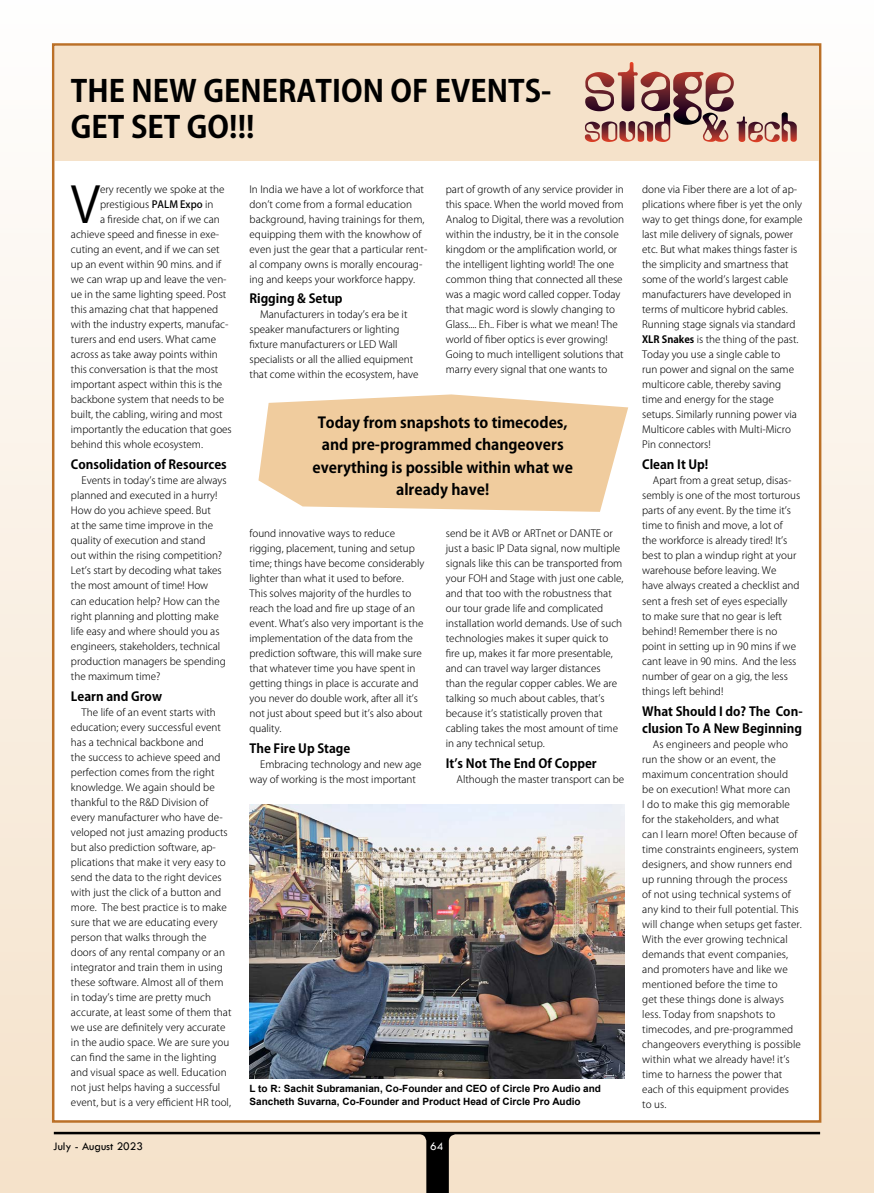
<style>
.page{position:relative;width:874px;height:1193px;background:#fff}
.page>*{position:absolute;margin:0;border:0;box-sizing:border-box;transform-origin:0 0}
.Body_Text{font:49.38px "Koz Go Pro";color:#000}
.Heading_1{font:700 30px/36px "Koz Go Pro";color:#000}
.blurb{font:700 15px/22.5px "Koz Go Pro";color:#000;text-align:center}
.Subhead_1{font:700 12.5px/17.5px "Koz Go Pro";color:#000}
.t1{font:11.88px "Tw Cen";color:#000}
.t2{font:11.88px "Tw Cen";color:#fff}
.Body_Text-2{font:300 10px/15px "Koz Go Pro";color:#000}
.t3{font:700 10px/12.5px "Arial";color:#000}
.s1{font-weight:500}
.s2{font-weight:700}
</style>
<div class="page">
<div style="left:0;top:0;width:873px;height:1192px;background:linear-gradient(to bottom,#fdfcfa,#f3dfc7)"></div>
<div style="left:52px;top:43px;width:768px;height:1079px;background:#fff;border:2px solid #bb7027"></div>
<div style="left:55px;top:46px;width:763px;height:114px;background:#f5e2ca"></div>
<svg style="left:54px;top:1131px;width:765px;height:61px;background:#e3d2bd"></svg>
<svg style="left:258px;top:394px;width:370px;height:118px;background:#f1d2aa"></svg>
<svg style="left:617px;top:62px;width:111px;height:80px"></svg>
<svg style="left:764px;top:112px;width:32px;height:30px"></svg>
<img style="left:249px;top:804px;width:375px;height:274px">
<p class="Heading_1" style="left:71px;top:75px;width:481px">THE NEW GENERATION OF EVENTS-<br>GET SET GO!!!</p>
<p class="Body_Text" style="left:71px;top:173px;width:31px">V</p>
<p class="Body_Text-2" style="left:100px;top:182px;width:126px">ery recently we spoke at the</p>
<p class="Body_Text-2" style="left:100px;top:197px;width:115px">prestigious <span class="s1">PALM Expo</span> in</p>
<p class="Body_Text-2" style="left:100px;top:212px;width:121px">a fireside chat, on if we can</p>
<p class="Body_Text-2" style="left:71px;top:227px;width:150px">achieve speed and finesse in exe-</p>
<p class="Body_Text-2" style="left:71px;top:242px;width:150px">cuting an event, and if we can set</p>
<p class="Body_Text-2" style="left:71px;top:257px;width:152px">up an event within 90 mins. and if</p>
<p class="Body_Text-2" style="left:71px;top:272px;width:157px">we can wrap up and leave the ven-</p>
<p class="Body_Text-2" style="left:71px;top:287px;width:157px">ue in the same lighting speed. Post</p>
<p class="Body_Text-2" style="left:71px;top:302px;width:149px">this amazing chat that happened</p>
<p class="Body_Text-2" style="left:71px;top:317px;width:159px">with the industry experts, manufac-</p>
<p class="Body_Text-2" style="left:71px;top:332px;width:147px">turers and end users. What came</p>
<p class="Body_Text-2" style="left:71px;top:347px;width:148px">across as take away points within</p>
<p class="Body_Text-2" style="left:71px;top:362px;width:149px">this conversation is that the most</p>
<p class="Body_Text-2" style="left:71px;top:377px;width:153px">important aspect within this is the</p>
<p class="Body_Text-2" style="left:71px;top:392px;width:155px">backbone system that needs to be</p>
<p class="Body_Text-2" style="left:71px;top:407px;width:153px">built, the cabling, wiring and most</p>
<p class="Body_Text-2" style="left:71px;top:422px;width:162px">importantly the education that goes</p>
<p class="Body_Text-2" style="left:71px;top:437px;width:133px">behind this whole ecosystem.</p>
<p class="Subhead_1" style="left:71px;top:457px;width:157px">Consolidation of Resources</p>
<p class="Body_Text-2" style="left:71px;top:473px;width:157px;text-indent:11px">Events in today’s time are always planned and executed in a hurry!<br>How do you achieve speed. But<br>at the same time improve in the quality of execution and stand<br>out within the rising competition?<br>Let’s start by decoding what takes the most amount of time! How can education help? How can the right planning and plotting make life easy and where should you as engineers, stakeholders, technical production managers be spending the maximum time?</p>
<p class="Subhead_1" style="left:71px;top:688px;width:93px">Learn and Grow</p>
<p class="Body_Text-2" style="left:71px;top:704px;width:162px;text-indent:11px">The life of an event starts with education; every successful event has a technical backbone and<br>the success to achieve speed and perfection comes from the right knowledge. We again should be thankful to the R&amp;D Division of every manufacturer who have de&shy;veloped not just amazing products but also prediction software, ap&shy;plications that make it very easy to send the data to the right devices with just the click of a button and more. The best practice is to make sure that we are educating every person that walks through the doors of any rental company or an integrator and train them in using these software. Almost all of them in today’s time are pretty much accurate, at least some of them that we use are definitely very accurate in the audio space. We are sure you can find the same in the lighting and visual space as well. Education not just helps having a successful event, but is a very efficient HR tool,</p>
<p class="Body_Text-2" style="left:249px;top:182px;width:179px">In India we have a lot of workforce that don’t come from a formal education background, having trainings for them, equipping them with the knowhow of even just the gear that a particular rent&shy;al company owns is morally encourag&shy;ing and keeps your workforce happy.</p>
<p class="Subhead_1" style="left:249px;top:290px;width:94px">Rigging &amp; Setup</p>
<p class="Body_Text-2" style="left:249px;top:306px;width:170px;text-indent:11px">Manufacturers in today’s era be it speaker manufacturers or lighting fixture manufacturers or LED Wall specialists or all the allied equipment that come within the ecosystem, have</p>
<p class="Body_Text-2" style="left:445px;top:182px;width:179px">part of growth of any service provider in this space. When the world moved from Analog to Digital, there was a revolution within the industry, be it in the console kingdom or the amplification world, or the intelligent lighting world! The one common thing that connected all these was a magic word called copper. Today that magic word is slowly changing to Glass.... Eh.. Fiber is what we mean! The world of fiber optics is ever growing!<br>Going to much intelligent solutions that marry every signal that one wants to</p>
<p class="Body_Text-2" style="left:641px;top:182px;width:162px">done via Fiber there are a lot of ap&shy;plications where fiber is yet the only way to get things done, for example last mile delivery of signals, power etc. But what makes things faster is the simplicity and smartness that some of the world’s largest cable manufacturers have developed in terms of multicore hybrid cables.<br>Running stage signals via standard<br><span class="s2">XLR Snakes</span> is the thing of the past.<br>Today you use a single cable to<br>run power and signal on the same multicore cable, thereby saving time and energy for the stage setups. Similarly running power via<br>Multicore cables with Multi-Micro<br>Pin connectors!</p>
<p class="Subhead_1" style="left:641px;top:457px;width:68px">Clean It Up!</p>
<p class="Body_Text-2" style="left:641px;top:473px;width:159px;text-indent:11px">Apart from a great setup, disas&shy;sembly is one of the most torturous parts of any event. By the time it’s time to finish and move, a lot of<br>the workforce is already tired! It’s best to plan a windup right at your warehouse before leaving. We have always created a checklist and sent a fresh set of eyes especially<br>to make sure that no gear is left behind! Remember there is no point in setting up in 90 mins if we cant leave in 90 mins. And the less number of gear on a gig, the less things left behind!</p>
<p class="Subhead_1" style="left:641px;top:703px;width:162px">What Should I do? The Con&shy;clusion To A New Beginning</p>
<p class="Body_Text-2" style="left:641px;top:737px;width:161px;text-indent:11px">As engineers and people who run the show or an event, the maximum concentration should be on execution! What more can<br>I do to make this gig memorable for the stakeholders, and what<br>can I learn more! Often because of time constraints engineers, system designers, and show runners end up running through the process<br>of not using technical systems of any kind to their full potential. This will change when setups get faster.<br>With the ever growing technical demands that event companies, and promoters have and like we mentioned before the time to<br>get these things done is always less. Today from snapshots to timecodes, and pre-programmed changeovers everything is possible within what we already have! it’s time to harness the power that each of this equipment provides<br>to us.</p>
<p class="blurb" style="left:312px;top:412px;width:262px">Today from snapshots to timecodes, and pre-programmed changeovers everything is possible within what we already have!</p>
<p class="Body_Text-2" style="left:249px;top:526px;width:176px">found innovative ways to reduce rigging, placement, tuning and setup time; things have become considerably lighter than what it used to before.<br>This solves majority of the hurdles to reach the load and fire up stage of an event. What’s also very important is the implementation of the data from the prediction software, this will make sure that whatever time you have spent in getting things in place is accurate and you never do double work, after all it’s not just about speed but it’s also about quality.</p>
<p class="Subhead_1" style="left:249px;top:740px;width:102px">The Fire Up Stage</p>
<p class="Body_Text-2" style="left:249px;top:757px;width:173px;text-indent:11px">Embracing technology and new age way of working is the most important</p>
<p class="Body_Text-2" style="left:445px;top:526px;width:179px">send be it AVB or ARTnet or DANTE or just a basic IP Data signal, now multiple signals like this can be transported from your FOH and Stage with just one cable, and that too with the robustness that our tour grade life and complicated installation world demands. Use of such technologies makes it super quick to fire up, makes it far more presentable, and can travel way larger distances than the regular copper cables. We are talking so much about cables, that’s because it’s statistically proven that cabling takes the most amount of time in any technical setup.</p>
<p class="Subhead_1" style="left:445px;top:755px;width:152px">It’s Not The End Of Copper</p>
<p class="Body_Text-2" style="left:456px;top:772px;width:169px">Although the master transport can be</p>
<p class="t3" style="left:249px;top:1082px;width:353px">L to R: Sachit Subramanian, Co-Founder and CEO of Circle Pro Audio and<br>Sancheth Suvarna, Co-Founder and Product Head of Circle Pro Audio</p>
<p class="t1" style="left:53px;top:1139px;width:91px">July - August 2023</p>
<p class="t2" style="left:430px;top:1139px;width:15px">64</p>
</div>
